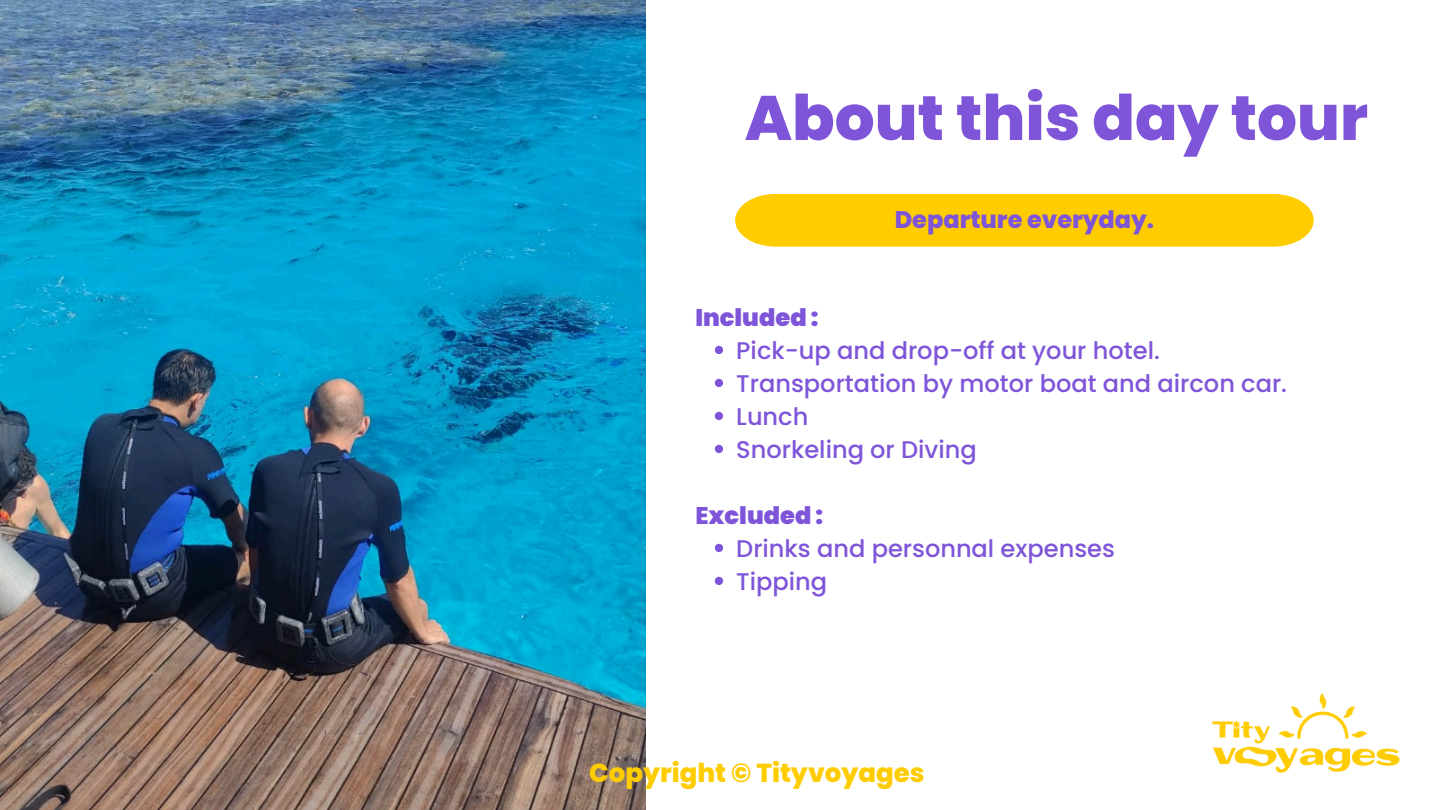
<style>
.page{position:relative;width:1440px;height:810px;background:#fff}
.page>*{position:absolute;margin:0;border:0;box-sizing:border-box;transform-origin:0 0}
.t1{font:800 62.7px "Poppins";color:#7e55d9}
.t2{font:800 26px "Poppins";color:#fc0}
.t3{font:500 24.1px "Poppins";color:#7e55d9}
.t4{font:900 24.1px "Poppins";color:#7e55d9}
.t5{font:800 24px "Poppins";color:#7e55d9}
.s1{font-weight:800}
</style>
<div class="page">
<img style="left:0;top:0;width:646px;height:810px">
<div style="left:735px;top:194px;width:579px;height:53px;background:#fc0"></div>
<svg style="left:715px;top:346px;width:8px;height:8px"></svg>
<svg style="left:715px;top:379px;width:8px;height:8px"></svg>
<svg style="left:715px;top:412px;width:8px;height:8px"></svg>
<svg style="left:715px;top:445px;width:8px;height:8px"></svg>
<svg style="left:715px;top:544px;width:8px;height:8px"></svg>
<svg style="left:715px;top:577px;width:8px;height:8px"></svg>
<img style="left:1212px;top:693px;width:188px;height:80px">
<p class="t1" style="left:745px;top:74px;width:625px">About this day tour</p>
<h1 class="t5" style="left:895px;top:202px;width:261px">Departure everyday.</h1>
<h2 class="t4" style="left:695px;top:300px;width:125px">Included :</h2>
<h2 class="t3" style="left:736px;top:333px;width:425px">Pick-up and drop-off at your hotel.</h2>
<p class="t3" style="left:736px;top:366px;width:552px">Transportation by motor boat and aircon car.</p>
<p class="t3" style="left:736px;top:399px;width:74px">Lunch</p>
<p class="t3" style="left:736px;top:432px;width:242px">Snorkeling or Diving</p>
<p class="t4" style="left:695px;top:498px;width:129px"><span class="s1">E</span>xcluded :</p>
<h2 class="t3" style="left:736px;top:531px;width:380px">Drinks and personnal expenses</h2>
<p class="t3" style="left:736px;top:564px;width:92px">Tipping</p>
<h2 class="t2" style="left:589px;top:754px;width:337px">Copyright © Tityvoyages</h2>
</div>
